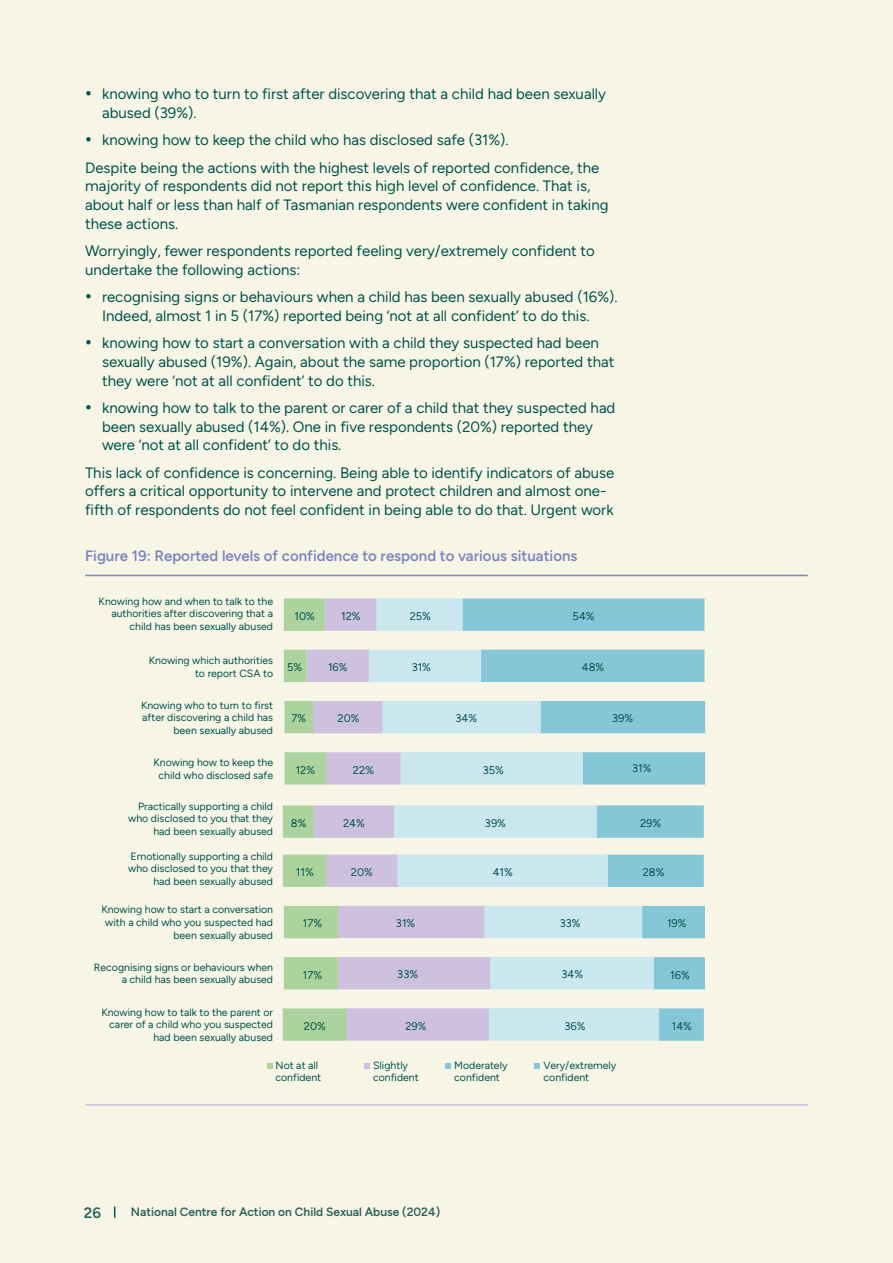
<style>
.page{position:relative;width:893px;height:1263px;background:#f6f5e6}
.page>*{position:absolute;margin:0;border:0;box-sizing:border-box;transform-origin:0 0}
.t1{font:15px/18.8px "Figtree";color:#02534c}
.t2{font:600 15px "Figtree";color:#7d85c1}
.t3{font:600 15px "Figtree";color:#285f59}
.t4{font:600 12px "Figtree";color:#285f59}
.t5{font:11.1px "Figtree";color:#02534c}
.t6{font:10.5px/12.6px "Figtree";color:#02534c;text-align:right}
</style>
<div class="page">
<svg style="left:114px;top:1206px;width:1px;height:12px"></svg>
<hr style="left:86px;top:575px;width:721px;height:1px;background:#7d85c1">
<hr style="left:86px;top:1104px;width:721px;height:2px;background:#cec0df">
<div style="left:325px;top:598px;width:52px;height:33px;background:#cec0df;border:2px solid #cec0df"></div>
<div style="left:462px;top:598px;width:242px;height:33px;background:#85c6d7;border:2px solid #85c6d7"></div>
<div style="left:284px;top:598px;width:41px;height:33px;background:#acd39d;border:2px solid #acd39d"></div>
<div style="left:376px;top:598px;width:86px;height:33px;background:#cae6ef;border:2px solid #cae6ef"></div>
<svg style="left:267px;top:1063px;width:5px;height:5px"></svg>
<svg style="left:364px;top:1063px;width:6px;height:5px"></svg>
<svg style="left:445px;top:1063px;width:6px;height:5px"></svg>
<svg style="left:535px;top:1063px;width:5px;height:5px"></svg>
<div style="left:307px;top:650px;width:62px;height:32px;background:#cec0df"></div>
<div style="left:481px;top:650px;width:223px;height:32px;background:#85c6d7"></div>
<div style="left:284px;top:650px;width:23px;height:32px;background:#acd39d;border:2px solid #acd39d"></div>
<div style="left:369px;top:650px;width:112px;height:32px;background:#cae6ef"></div>
<div style="left:313px;top:701px;width:71px;height:32px;background:#cec0df"></div>
<div style="left:539px;top:701px;width:166px;height:32px;background:#85c6d7"></div>
<div style="left:284px;top:701px;width:29px;height:32px;background:#acd39d"></div>
<div style="left:382px;top:701px;width:159px;height:32px;background:#cae6ef"></div>
<div style="left:325px;top:752px;width:76px;height:32px;background:#cec0df;border:2px solid #cec0df"></div>
<div style="left:583px;top:752px;width:122px;height:32px;background:#85c6d7;border:2px solid #85c6d7"></div>
<div style="left:284px;top:752px;width:42px;height:32px;background:#acd39d;border:2px solid #acd39d"></div>
<div style="left:401px;top:752px;width:182px;height:32px;background:#cae6ef"></div>
<div style="left:313px;top:805px;width:82px;height:33px;background:#cec0df;border:2px solid #cec0df"></div>
<div style="left:595px;top:805px;width:109px;height:33px;background:#85c6d7;border:2px solid #85c6d7"></div>
<div style="left:283px;top:805px;width:31px;height:33px;background:#acd39d;border:2px solid #acd39d"></div>
<div style="left:394px;top:805px;width:203px;height:33px;background:#cae6ef;border:2px solid #cae6ef"></div>
<div style="left:326px;top:855px;width:72px;height:32px;background:#cec0df;border:2px solid #cec0df"></div>
<div style="left:603px;top:855px;width:101px;height:32px;background:#85c6d7"></div>
<div style="left:283px;top:855px;width:43px;height:32px;background:#acd39d"></div>
<div style="left:398px;top:855px;width:210px;height:32px;background:#cae6ef"></div>
<div style="left:338px;top:957px;width:152px;height:32px;background:#cec0df"></div>
<div style="left:653px;top:957px;width:52px;height:32px;background:#85c6d7"></div>
<div style="left:284px;top:957px;width:54px;height:32px;background:#acd39d"></div>
<div style="left:490px;top:957px;width:164px;height:32px;background:#cae6ef"></div>
<div style="left:338px;top:906px;width:147px;height:32px;background:#cec0df"></div>
<div style="left:642px;top:906px;width:63px;height:32px;background:#85c6d7"></div>
<div style="left:284px;top:906px;width:54px;height:32px;background:#acd39d"></div>
<div style="left:485px;top:906px;width:157px;height:32px;background:#cae6ef"></div>
<div style="left:346px;top:1008px;width:143px;height:32px;background:#cec0df;border:2px solid #cec0df"></div>
<div style="left:659px;top:1008px;width:45px;height:33px;background:#85c6d7;border:2px solid #85c6d7"></div>
<div style="left:283px;top:1008px;width:64px;height:33px;background:#acd39d;border:2px solid #acd39d"></div>
<div style="left:489px;top:1008px;width:170px;height:32px;background:#cae6ef;border:2px solid #cae6ef"></div>
<p class="t1" style="left:102px;top:85px;width:506px;text-indent:-17px">• knowing who to turn to first after discovering that a child had been sexually abused (39%).</p>
<p class="t1" style="left:85px;top:126px;width:516px;line-height:27.3px">• knowing how to keep the child who has disclosed safe (31%).<br>Despite being the actions with the highest levels of reported confidence, the</p>
<p class="t1" style="left:85px;top:177px;width:525px">majority of respondents did not report this high level of confidence. That is, about half or less than half of Tasmanian respondents were confident in taking these actions.</p>
<p class="t1" style="left:85px;top:241px;width:511px">Worryingly, fewer respondents reported feeling very/extremely confident to undertake the following actions:</p>
<p class="t1" style="left:102px;top:287px;width:517px;text-indent:-17px">• recognising signs or behaviours when a child has been sexually abused (16%).<br>Indeed, almost 1 in 5 (17%) reported being ‘not at all confident’ to do this.</p>
<p class="t1" style="left:102px;top:333px;width:514px;text-indent:-17px">• knowing how to start a conversation with a child they suspected had been sexually abused (19%). Again, about the same proportion (17%) reported that they were ‘not at all confident’ to do this.</p>
<p class="t1" style="left:102px;top:398px;width:515px;text-indent:-17px">• knowing how to talk to the parent or carer of a child that they suspected had been sexually abused (14%). One in five respondents (20%) reported they were ‘not at all confident’ to do this.</p>
<p class="t1" style="left:85px;top:463px;width:531px">This lack of confidence is concerning. Being able to identify indicators of abuse offers a critical opportunity to intervene and protect children and almost one&shy;fifth of respondents do not feel confident in being able to do that. Urgent work</p>
<p class="t2" style="left:85px;top:547px;width:494px">Figure 19: Reported levels of confidence to respond to various situations</p>
<p class="t6" style="left:99px;top:595px;width:176px">Knowing how and when to talk to the authorities after discovering that a child has been sexually abused</p>
<p class="t6" style="left:149px;top:654px;width:126px">Knowing which authorities to report CSA to</p>
<p class="t6" style="left:141px;top:698px;width:134px">Knowing who to turn to first after discovering a child has been sexually abused</p>
<p class="t6" style="left:154px;top:756px;width:121px;text-align:center">Knowing how to keep the child who disclosed safe</p>
<p class="t6" style="left:128px;top:800px;width:146px">Practically supporting a child who disclosed to you that they had been sexually abused</p>
<p class="t6" style="left:128px;top:850px;width:146px">Emotionally supporting a child who disclosed to you that they had been sexually abused</p>
<p class="t6" style="left:101px;top:903px;width:173px">Knowing how to start a conversation with a child who you suspected had been sexually abused</p>
<p class="t6" style="left:94px;top:961px;width:181px">Recognising signs or behaviours when a child has been sexually abused</p>
<p class="t6" style="left:101px;top:1006px;width:173px">Knowing how to talk to the parent or carer of a child who you suspected had been sexually abused</p>
<p class="t5" style="left:295px;top:610px;width:22px">10%</p>
<p class="t5" style="left:341px;top:610px;width:21px">12%</p>
<p class="t5" style="left:410px;top:610px;width:23px">25%</p>
<p class="t5" style="left:573px;top:610px;width:23px">54%</p>
<p class="t5" style="left:287px;top:661px;width:17px">5%</p>
<p class="t5" style="left:328px;top:661px;width:21px">16%</p>
<p class="t5" style="left:412px;top:661px;width:21px">31%</p>
<p class="t5" style="left:582px;top:661px;width:24px">48%</p>
<p class="t5" style="left:291px;top:712px;width:16px">7%</p>
<p class="t5" style="left:338px;top:712px;width:24px">20%</p>
<p class="t5" style="left:455px;top:712px;width:23px">34%</p>
<p class="t5" style="left:612px;top:712px;width:23px">39%</p>
<p class="t5" style="left:296px;top:763px;width:21px">12%</p>
<p class="t5" style="left:353px;top:763px;width:23px">22%</p>
<p class="t5" style="left:483px;top:763px;width:23px">35%</p>
<p class="t5" style="left:632px;top:761px;width:21px">31%</p>
<p class="t5" style="left:291px;top:817px;width:17px">8%</p>
<p class="t5" style="left:343px;top:817px;width:23px">24%</p>
<p class="t5" style="left:485px;top:817px;width:23px">39%</p>
<p class="t5" style="left:640px;top:817px;width:23px">29%</p>
<p class="t5" style="left:296px;top:866px;width:19px">11%</p>
<p class="t5" style="left:351px;top:866px;width:24px">20%</p>
<p class="t5" style="left:493px;top:866px;width:22px">41%</p>
<p class="t5" style="left:643px;top:866px;width:23px">28%</p>
<p class="t5" style="left:303px;top:917px;width:21px">17%</p>
<p class="t5" style="left:396px;top:917px;width:21px">31%</p>
<p class="t5" style="left:560px;top:917px;width:22px">33%</p>
<p class="t5" style="left:667px;top:917px;width:21px">19%</p>
<p class="t5" style="left:303px;top:968px;width:21px">17%</p>
<p class="t5" style="left:397px;top:968px;width:22px">33%</p>
<p class="t5" style="left:561px;top:968px;width:23px">34%</p>
<p class="t5" style="left:670px;top:968px;width:21px">16%</p>
<p class="t5" style="left:304px;top:1020px;width:24px">20%</p>
<p class="t5" style="left:405px;top:1019px;width:23px">29%</p>
<p class="t5" style="left:565px;top:1019px;width:23px">36%</p>
<p class="t5" style="left:672px;top:1020px;width:22px">14%</p>
<p class="t6" style="left:276px;top:1060px;width:47px;line-height:11.2px;text-align:left">Not at all confident</p>
<p class="t6" style="left:373px;top:1060px;width:47px;line-height:11.2px;text-align:left">Slightly confident</p>
<p class="t6" style="left:454px;top:1060px;width:55px;line-height:11.2px;text-align:left">Moderately confident</p>
<p class="t6" style="left:544px;top:1060px;width:74px;line-height:11.2px;text-align:left">Very/extremely confident</p>
<p class="t3" style="left:84px;top:1204px;width:19px">26</p>
<p class="t4" style="left:131px;top:1205px;width:311px">National Centre for Action on Child Sexual Abuse (2024)</p>
</div>
